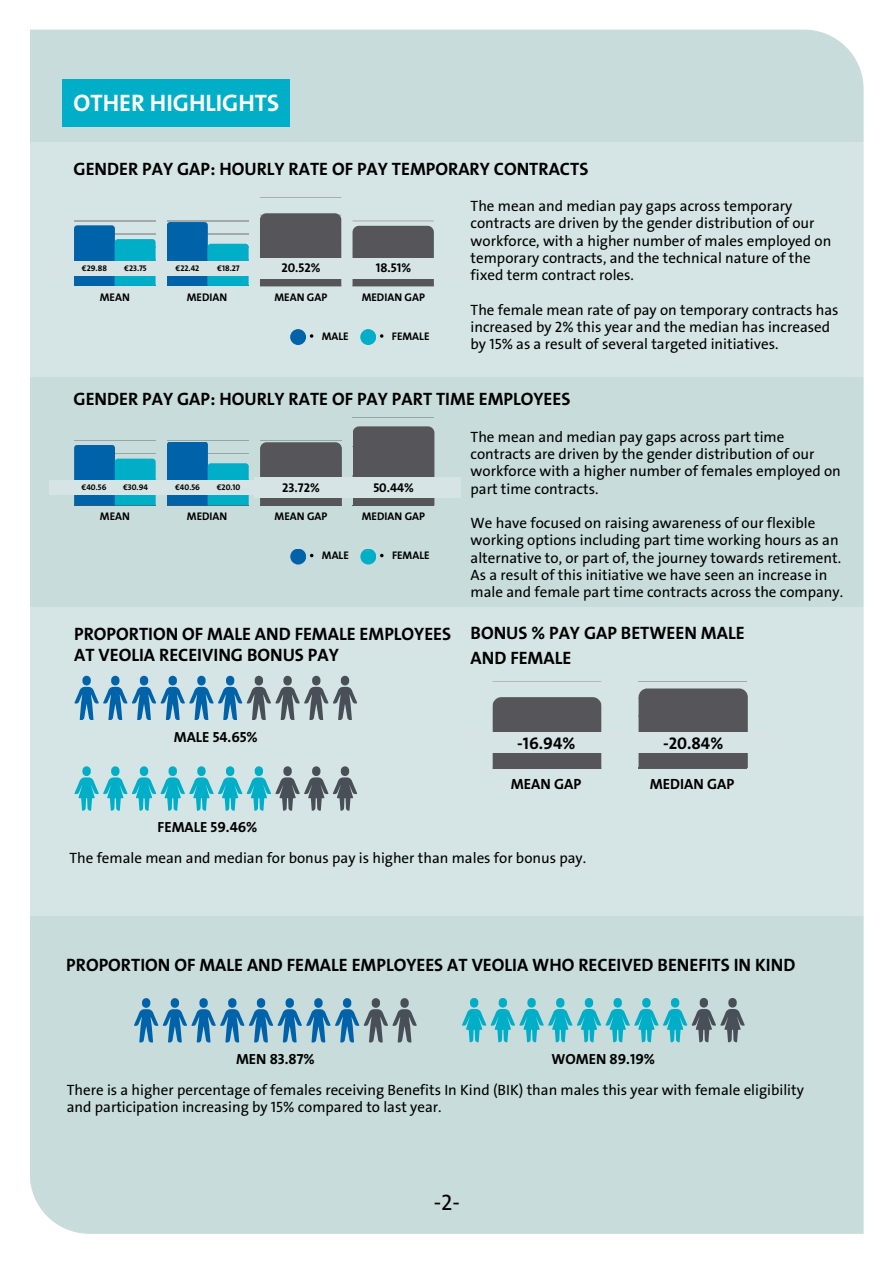
<style>
.page{position:relative;width:893px;height:1264px;background:#fff}
.page>*{position:absolute;margin:0;border:0;box-sizing:border-box;transform-origin:0 0}
.t1{font:24px "The Sans Veolia W7 Bld";color:#fff}
.t2{font:22.5px "The Sans Veolia W5 Pla";color:#000}
.t3{font:18px/21.3px "The Sans Veolia W7 Bld";color:#000}
.t4{font:16.95px "The Sans Veolia W7 Bld";color:#000}
.t5{font:15px/17.2px "The Sans Veolia W5 Pla";color:#000}
.t6{font:14.85px "The Sans Veolia W7 Bld";color:#000}
.t7{font:14.7px "The Sans Veolia W7 Bld";color:#000}
.t8{font:12.75px "The Sans Veolia W7 Bld";color:#000}
.t9{font:11.1px "The Sans Veolia W7 Bld";color:#000}
.t10{font:8.25px "The Sans Veolia W7 Bld";color:#000}
</style>
<div class="page">
<div style="left:30px;top:30px;width:833px;height:1203px;background:#c8dcdc"></div>
<div style="left:30px;top:607px;width:834px;height:308px;background:#d5e4e4"></div>
<div style="left:30px;top:142px;width:834px;height:234px;background:#d5e4e4"></div>
<svg style="left:74px;top:675px;width:139px;height:45px;background:#81b1cc"></svg>
<svg style="left:247px;top:675px;width:110px;height:45px;background:#9da9ab"></svg>
<svg style="left:74px;top:766px;width:139px;height:44px;background:#7ccdd7"></svg>
<svg style="left:275px;top:766px;width:82px;height:44px;background:#99a5a8"></svg>
<hr style="left:492px;top:681px;width:109px;height:1px;background:#000">
<div style="left:492px;top:697px;width:109px;height:71px;background:#55555a"></div>
<hr style="left:638px;top:681px;width:109px;height:1px;background:#000">
<div style="left:638px;top:688px;width:109px;height:80px;background:#55555a"></div>
<hr style="left:167px;top:221px;width:81px;height:1px;background:#000">
<hr style="left:167px;top:286px;width:81px;height:1px;background:#000">
<svg style="left:167px;top:222px;width:81px;height:64px;background:#3194bd"></svg>
<hr style="left:74px;top:221px;width:81px;height:1px;background:#000">
<hr style="left:74px;top:286px;width:81px;height:1px;background:#000">
<svg style="left:74px;top:225px;width:81px;height:61px;background:#2491bc"></svg>
<hr style="left:260px;top:197px;width:81px;height:1px;background:#000">
<hr style="left:260px;top:286px;width:81px;height:1px;background:#000">
<div style="left:260px;top:213px;width:81px;height:73px;background:#55555a"></div>
<hr style="left:352px;top:221px;width:82px;height:1px;background:#000">
<hr style="left:352px;top:286px;width:82px;height:1px;background:#000">
<div style="left:352px;top:226px;width:82px;height:60px;background:#55555a"></div>
<div style="left:290px;top:329px;width:16px;height:16px;background:#0062a9;border-radius:50%"></div>
<div style="left:360px;top:329px;width:16px;height:16px;background:#00aec7;border-radius:50%"></div>
<div style="left:63px;top:80px;width:227px;height:47px;background:#00aec7"></div>
<div style="left:50px;top:261px;width:205px;height:14px;background:#d6e4e5"></div>
<div style="left:254px;top:258px;width:206px;height:20px;background:#d6e4e5"></div>
<div style="left:473px;top:732px;width:297px;height:21px;background:#d6e4e5"></div>
<svg style="left:310px;top:334px;width:3px;height:4px"></svg>
<svg style="left:380px;top:334px;width:3px;height:4px"></svg>
<hr style="left:167px;top:440px;width:81px;height:1px;background:#000">
<hr style="left:167px;top:505px;width:81px;height:1px;background:#000">
<svg style="left:167px;top:441px;width:82px;height:64px;background:#2f93bc"></svg>
<hr style="left:74px;top:440px;width:81px;height:1px;background:#000">
<hr style="left:74px;top:505px;width:81px;height:1px;background:#000">
<svg style="left:74px;top:445px;width:82px;height:60px;background:#1e8eba"></svg>
<hr style="left:260px;top:440px;width:81px;height:1px;background:#000">
<hr style="left:260px;top:505px;width:81px;height:1px;background:#000">
<div style="left:260px;top:442px;width:82px;height:63px;background:#55555a"></div>
<hr style="left:352px;top:416px;width:82px;height:1px;background:#000">
<hr style="left:352px;top:505px;width:82px;height:1px;background:#000">
<div style="left:352px;top:426px;width:82px;height:79px;background:#55555a"></div>
<div style="left:290px;top:548px;width:16px;height:16px;background:#0062a9;border-radius:50%"></div>
<div style="left:360px;top:548px;width:16px;height:16px;background:#00aec7;border-radius:50%"></div>
<div style="left:50px;top:480px;width:205px;height:15px;background:#d6e4e5"></div>
<div style="left:254px;top:477px;width:206px;height:21px;background:#d6e4e5"></div>
<svg style="left:134px;top:998px;width:139px;height:44px;background:#78abc7"></svg>
<svg style="left:363px;top:998px;width:53px;height:44px;background:#93a1a4"></svg>
<svg style="left:462px;top:997px;width:139px;height:45px;background:#76c9d3"></svg>
<svg style="left:691px;top:997px;width:53px;height:45px;background:#919fa2"></svg>
<p class="t1" style="left:74px;top:87px;width:207px">OTHER HIGHLIGHTS</p>
<p class="t3" style="left:74px;top:158px;width:516px">GENDER PAY GAP: HOURLY RATE OF PAY TEMPORARY CONTRACTS</p>
<p class="t10" style="left:82px;top:263px;width:27px">€29.88</p>
<p class="t10" style="left:124px;top:263px;width:24px">€23.75</p>
<p class="t10" style="left:175px;top:263px;width:25px">€22.42</p>
<p class="t10" style="left:217px;top:263px;width:24px">€18.27</p>
<p class="t8" style="left:281px;top:260px;width:41px">20.52%</p>
<p class="t8" style="left:376px;top:260px;width:37px">18.51%</p>
<p class="t9" style="left:100px;top:290px;width:32px">MEAN</p>
<p class="t9" style="left:187px;top:290px;width:42px">MEDIAN</p>
<p class="t9" style="left:274px;top:290px;width:54px">MEAN GAP</p>
<p class="t9" style="left:361px;top:290px;width:65px">MEDIAN GAP</p>
<p class="t9" style="left:322px;top:329px;width:28px">MALE</p>
<p class="t9" style="left:392px;top:329px;width:39px">FEMALE</p>
<p class="t5" style="left:470px;top:197px;width:362px">The mean and median pay gaps across temporary contracts are driven by the gender distribution of our workforce, with a higher number of males employed on temporary contracts, and the technical nature of the fixed term contract roles.</p>
<p class="t5" style="left:470px;top:301px;width:369px">The female mean rate of pay on temporary contracts has increased by 2% this year and the median has increased by 15% as a result of several targeted initiatives.</p>
<p class="t3" style="left:74px;top:388px;width:498px">GENDER PAY GAP: HOURLY RATE OF PAY PART TIME EMPLOYEES</p>
<p class="t10" style="left:81px;top:482px;width:26px">€40.56</p>
<p class="t10" style="left:123px;top:482px;width:27px">€30.94</p>
<p class="t10" style="left:175px;top:482px;width:26px">€40.56</p>
<p class="t10" style="left:217px;top:482px;width:25px">€20.10</p>
<p class="t8" style="left:282px;top:479px;width:39px">23.72%</p>
<p class="t8" style="left:373px;top:479px;width:42px">50.44%</p>
<p class="t9" style="left:100px;top:509px;width:32px">MEAN</p>
<p class="t9" style="left:187px;top:509px;width:42px">MEDIAN</p>
<p class="t9" style="left:274px;top:509px;width:54px">MEAN GAP</p>
<p class="t9" style="left:362px;top:509px;width:65px">MEDIAN GAP</p>
<p class="t9" style="left:322px;top:548px;width:28px">MALE</p>
<p class="t9" style="left:392px;top:548px;width:39px">FEMALE</p>
<p class="t3" style="left:74px;top:623px;width:378px">PROPORTION OF MALE AND FEMALE EMPLOYEES<br>AT VEOLIA RECEIVING BONUS PAY</p>
<p class="t5" style="left:470px;top:428px;width:372px">The mean and median pay gaps across part time contracts are driven by the gender distribution of our workforce with a higher number of females employed on part time contracts.</p>
<p class="t5" style="left:470px;top:514px;width:374px">We have focused on raising awareness of our flexible working options including part time working hours as an alternative to, or part of, the journey towards retirement.<br>As a result of this initiative we have seen an increase in male and female part time contracts across the company.</p>
<p class="t3" style="left:470px;top:620px;width:275px;line-height:24.8px">BONUS % PAY GAP BETWEEN MALE<br>AND FEMALE</p>
<p class="t7" style="left:174px;top:727px;width:85px">MALE 54.65%</p>
<p class="t4" style="left:517px;top:732px;width:59px">-16.94%</p>
<p class="t4" style="left:663px;top:732px;width:62px">-20.84%</p>
<p class="t6" style="left:511px;top:774px;width:72px">MEAN GAP</p>
<p class="t6" style="left:649px;top:774px;width:86px">MEDIAN GAP</p>
<p class="t7" style="left:158px;top:817px;width:101px">FEMALE 59.46%</p>
<p class="t5" style="left:69px;top:849px;width:518px">The female mean and median for bonus pay is higher than males for bonus pay.</p>
<p class="t3" style="left:66px;top:954px;width:730px">PROPORTION OF MALE AND FEMALE EMPLOYEES AT VEOLIA WHO RECEIVED BENEFITS IN KIND</p>
<p class="t7" style="left:236px;top:1049px;width:80px">MEN 83.87%</p>
<p class="t7" style="left:551px;top:1049px;width:105px">WOMEN 89.19%</p>
<p class="t5" style="left:67px;top:1081px;width:738px;line-height:16.8px">There is a higher percentage of females receiving Benefits In Kind (BIK) than males this year with female eligibility and participation increasing by 15% compared to last year.</p>
<p class="t2" style="left:433px;top:1188px;width:28px">-2-</p>
</div>
